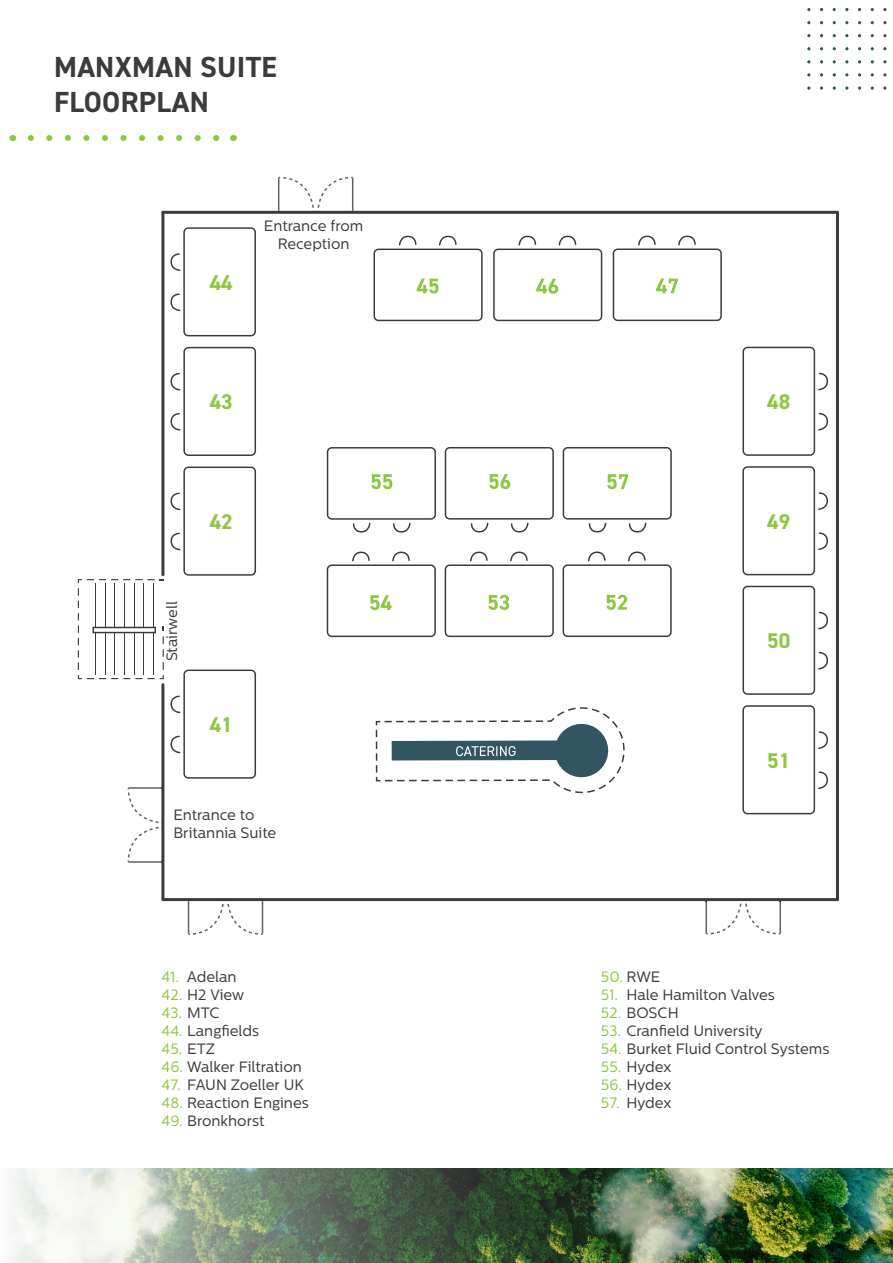
<style>
.page{position:relative;width:893px;height:1263px;background:#fff}
.page>*{position:absolute;margin:0;border:0;box-sizing:border-box;transform-origin:0 0}
.t1{font:700 29.1px/35px "DIN2014";letter-spacing:.01em;color:#3a3c3b}
.t2{font:700 21.3px "DIN2014";color:#8cc740}
.t3{font:15px/18px "Centrale Sans";color:#3a3c3b}
.t4{font:15px "Centrale Sans";color:#8dc63f}
.s1{color:#8dc63f}
.s2{color:#3a3c3b}
</style>
<div class="page">
<img style="left:11px;top:1168px;width:882px;height:95px">
<svg style="left:31px;top:135px;width:189px;height:6px"></svg>
<svg style="left:161px;top:211px;width:678px;height:690px"></svg>
<svg style="left:78px;top:579px;width:86px;height:100px"></svg>
<svg style="left:278px;top:177px;width:75px;height:35px"></svg>
<svg style="left:171px;top:466px;width:85px;height:110px"></svg>
<svg style="left:376px;top:704px;width:254px;height:94px"></svg>
<svg style="left:171px;top:669px;width:85px;height:110px"></svg>
<svg style="left:171px;top:347px;width:85px;height:109px"></svg>
<svg style="left:170px;top:227px;width:86px;height:109px"></svg>
<svg style="left:742px;top:466px;width:86px;height:109px"></svg>
<svg style="left:742px;top:347px;width:86px;height:109px"></svg>
<svg style="left:742px;top:705px;width:86px;height:109px"></svg>
<svg style="left:742px;top:586px;width:86px;height:109px"></svg>
<svg style="left:373px;top:236px;width:110px;height:85px"></svg>
<svg style="left:493px;top:236px;width:109px;height:85px"></svg>
<svg style="left:613px;top:236px;width:109px;height:85px"></svg>
<svg style="left:563px;top:447px;width:109px;height:85px"></svg>
<svg style="left:445px;top:447px;width:109px;height:85px"></svg>
<svg style="left:327px;top:447px;width:109px;height:86px"></svg>
<svg style="left:327px;top:552px;width:109px;height:85px"></svg>
<svg style="left:445px;top:552px;width:109px;height:85px"></svg>
<svg style="left:563px;top:551px;width:109px;height:86px"></svg>
<svg style="left:188px;top:899px;width:75px;height:36px"></svg>
<svg style="left:128px;top:787px;width:35px;height:76px"></svg>
<svg style="left:705px;top:899px;width:76px;height:35px"></svg>
<h1 class="t1" style="left:54px;top:49px;width:224px">MANXMAN SUITE<br>FLOORPLAN</h1>
<h2 class="t2" style="left:210px;top:268px;width:25px">44</h2>
<p class="t3" style="left:264px;top:216px;width:101px;text-align:center">Entrance from<br>Reception</p>
<h2 class="t2" style="left:210px;top:388px;width:25px">43</h2>
<p class="t3" style="left:163px;top:661px;width:62px;rotate:-90deg">Stairwell</p>
<h2 class="t2" style="left:210px;top:507px;width:25px">42</h2>
<h2 class="t2" style="left:210px;top:710px;width:25px">41</h2>
<p class="t3" style="left:173px;top:805px;width:105px">Entrance to<br>Britannia Suite</p>
<p class="t3" style="left:162px;top:967px;width:77px"><span class="s1">41.</span> Adelan</p>
<p class="t3" style="left:162px;top:985px;width:84px"><span class="s1">42.</span> H2 View</p>
<p class="t4" style="left:162px;top:1004px;width:59px">43. <span class="s2">MTC</span></p>
<p class="t3" style="left:162px;top:1021px;width:99px"><span class="s1">44.</span> Langfields</p>
<p class="t4" style="left:162px;top:1040px;width:55px">45. <span class="s2">ETZ</span></p>
<p class="t3" style="left:162px;top:1057px;width:142px"><span class="s1">46.</span> Walker Filtration</p>
<p class="t3" style="left:162px;top:1075px;width:144px"><span class="s1">47.</span> FAUN Zoeller UK</p>
<p class="t3" style="left:162px;top:1093px;width:149px"><span class="s1">48.</span> Reaction Engines</p>
<p class="t3" style="left:162px;top:1111px;width:104px"><span class="s1">49.</span> Bronkhorst</p>
<h2 class="t2" style="left:767px;top:387px;width:25px">48</h2>
<h2 class="t2" style="left:767px;top:507px;width:25px">49</h2>
<h2 class="t2" style="left:767px;top:626px;width:25px">50</h2>
<h2 class="t2" style="left:767px;top:746px;width:25px">51</h2>
<p class="t4" style="left:601px;top:968px;width:61px">50. <span class="s2">RWE</span></p>
<p class="t3" style="left:601px;top:985px;width:176px"><span class="s1">51.</span> Hale Hamilton Valves</p>
<p class="t3" style="left:601px;top:1003px;width:79px"><span class="s1">52.</span> BOSCH</p>
<p class="t3" style="left:601px;top:1021px;width:163px"><span class="s1">53.</span> Cranfield University</p>
<p class="t3" style="left:601px;top:1039px;width:230px"><span class="s1">54.</span> Burket Fluid Control Systems</p>
<p class="t3" style="left:601px;top:1057px;width:72px"><span class="s1">55.</span> Hydex</p>
<p class="t3" style="left:601px;top:1075px;width:72px"><span class="s1">56.</span> Hydex</p>
<p class="t3" style="left:601px;top:1093px;width:72px"><span class="s1">57.</span> Hydex</p>
</div>
